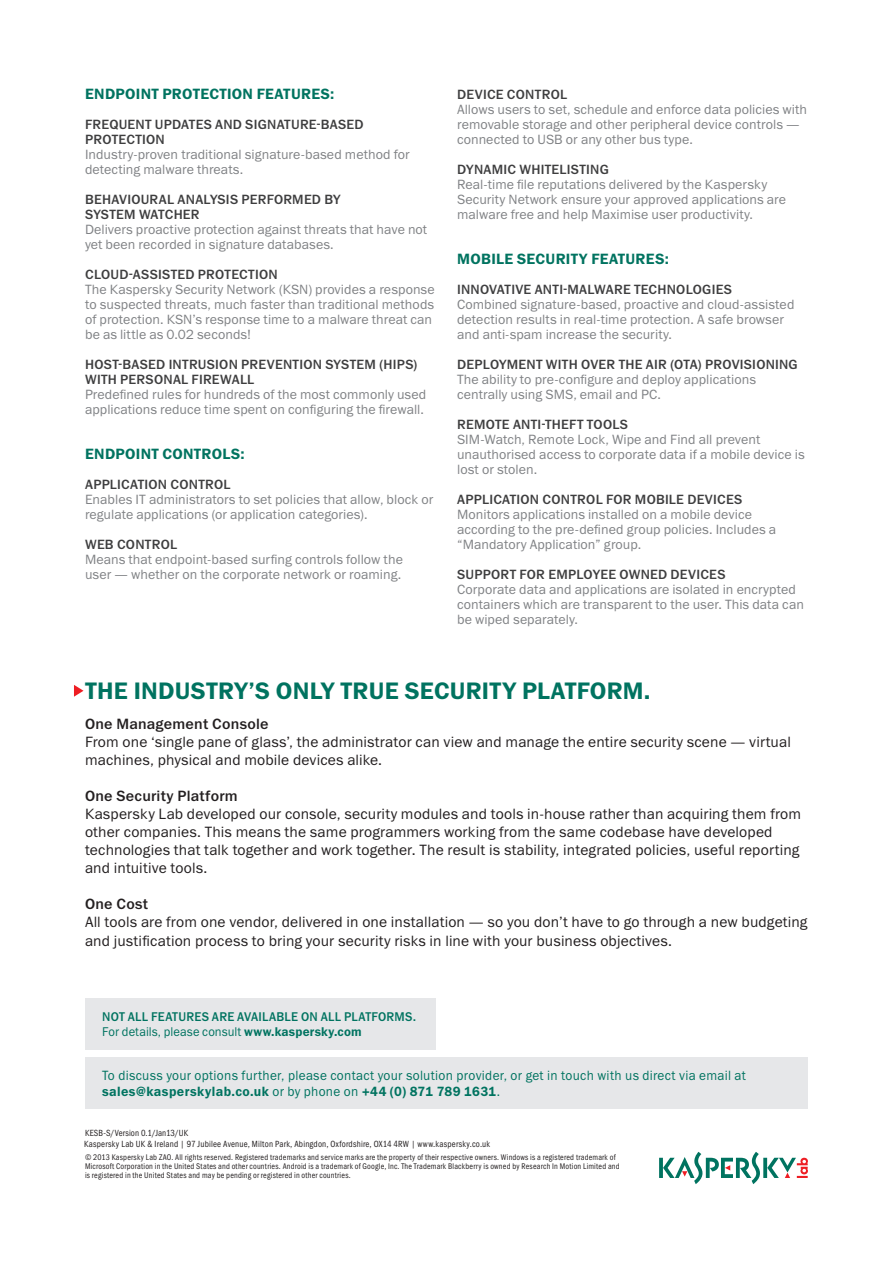
<style>
.page{position:relative;width:893px;height:1263px;background:#fff}
.page>*{position:absolute;margin:0;border:0;box-sizing:border-box;transform-origin:0 0}
.t1{font:600 24px "Lab Gothic";letter-spacing:.01em;color:#007360}
.t2{font:15px/18px "Lab Gothic";letter-spacing:.01em;color:#231f20}
.t3{font:600 15px "Lab Gothic";letter-spacing:.02em;color:#007360}
.t4{font:500 15px "Lab Gothic";letter-spacing:.015em;color:#231f20}
.t5{font:13.5px/15px "Lab Gothic";letter-spacing:.005em;color:#808285}
.t6{font:500 13.5px/15px "Lab Gothic";letter-spacing:.02em;color:#3e3e3f}
.t7{font:13.5px/16.2px "Lab Gothic";letter-spacing:.025em;color:#007360;scale:.95 1}
.t8{font:500 12.75px/15.3px "Lab Gothic";letter-spacing:.02em;color:#007360;scale:.95 1}
.t9{font:9px "Lab Gothic Cond";letter-spacing:.025em;color:#231f20;scale:.95 1}
.t10{font:8.25px/9px "Lab Gothic Cond";letter-spacing:.025em;color:#231f20;scale:.95 1}
.s1{font-weight:400}
.s2{font-weight:600}
</style>
<div class="page">
<svg style="left:74px;top:685px;width:10px;height:12px"></svg>
<svg style="left:659px;top:1152px;width:149px;height:32px"></svg>
<div style="left:85px;top:998px;width:351px;height:51px;background:#e6e7e9"></div>
<div style="left:85px;top:1057px;width:723px;height:51px;background:#e6e7e9"></div>
<p class="t3" style="left:85px;top:85px;width:11px">ENDPOIN</p>
<p class="t3" style="left:151px;top:85px;width:124px">T PROTECTION FEATURES</p>
<p class="t3" style="left:330px;top:85px;width:6px">:</p>
<p class="t6" style="left:85px;top:117px;width:280px">FREQUENT UPDATES AND SIGNATURE-BASED<br>PROTECTION</p>
<p class="t5" style="left:85px;top:147px;width:326px">Industry-proven traditional signature-based method for detecting malware threats.</p>
<p class="t6" style="left:85px;top:192px;width:257px">BEHAVIOURAL ANALYSIS PERFORMED BY<br>SYSTEM WATCHER</p>
<p class="t5" style="left:85px;top:222px;width:344px">Delivers proactive protection against threats that have not yet been recorded in signature databases.</p>
<p class="t6" style="left:85px;top:267px;width:194px">CLOUD-ASSISTED PROTECTION</p>
<p class="t5" style="left:85px;top:282px;width:351px">The Kaspersky Security Network (KSN) provides a response to suspected threats, much faster than traditional methods of protection. KSN’s response time to a malware threat can be as little as 0.02 seconds!</p>
<p class="t6" style="left:85px;top:357px;width:334px">HOST-BASED INTRUSION PREVENTION SYSTEM (HI PS)<br>WITH PERSONAL FIREWALL</p>
<p class="t5" style="left:85px;top:387px;width:343px">Predefined rules for hundreds of the most commonly used applications reduce time spent on configuring the firewall.</p>
<p class="t3" style="left:85px;top:445px;width:11px">ENDPOIN</p>
<p class="t3" style="left:151px;top:445px;width:95px">T CONTROLS:</p>
<p class="t6" style="left:85px;top:477px;width:147px">APPLICATION CONTROL</p>
<p class="t5" style="left:85px;top:492px;width:350px">Enables IT administrators to set policies that allow, block or regulate applications (or application categories).</p>
<p class="t6" style="left:85px;top:537px;width:94px">WEB CONTROL</p>
<p class="t5" style="left:85px;top:552px;width:319px">Means that endpoint-based surfing controls follow the user — whether on the corporate network or roaming.</p>
<p class="t6" style="left:457px;top:87px;width:111px">DEVICE CONTROL</p>
<p class="t5" style="left:457px;top:102px;width:352px">Allows users to set, schedule and enforce data policies with removable storage and other peripheral device controls — connected to USB or any other bus type.</p>
<p class="t6" style="left:457px;top:162px;width:151px">DYNAM IC WHITELISTING</p>
<p class="t5" style="left:457px;top:177px;width:330px">Real-time file reputations delivered by the Kaspersky<br>Security Network ensure your approved applications are malware free and help Maximise user productivity.</p>
<p class="t3" style="left:457px;top:250px;width:153px">MOBI LE SECURITY FEATURES</p>
<p class="t3" style="left:665px;top:250px;width:6px">:</p>
<p class="t6" style="left:457px;top:282px;width:276px">INNOVATIVE ANTI-MALWARE TECHNOLOGIES</p>
<p class="t5" style="left:457px;top:297px;width:339px">Combined signature-based, proactive and cloud-assisted detection results in real-time protection. A safe browser and anti-spam increase the security.</p>
<p class="t6" style="left:457px;top:357px;width:340px">DEPLOYMENT WITH OVER THE AIR (OTA) PROVISIONING</p>
<p class="t5" style="left:457px;top:372px;width:300px">The ability to pre-configure and deploy applications centrally using SMS, email and PC.</p>
<p class="t6" style="left:457px;top:417px;width:172px">REMOTE ANTI-THEFT TOOLS</p>
<p class="t5" style="left:457px;top:432px;width:349px">SIM-Watch, Remote Lock, Wipe and Find all prevent unauthorised access to corporate data if a mobile device is lost or stolen.</p>
<p class="t6" style="left:457px;top:492px;width:287px">APPLICATION CONTROL FOR MOBILE DEVICES</p>
<p class="t5" style="left:457px;top:507px;width:321px">Monitors applications installed on a mobile device according to the pre-defined group policies. Includes a “Mandatory Application” group.</p>
<p class="t6" style="left:457px;top:567px;width:102px">SUPPORT FOR EMP</p>
<p class="t6" style="left:576px;top:567px;width:151px">LOYEE OWNED DEVICES</p>
<p class="t5" style="left:457px;top:582px;width:348px">Corporate data and applications are isolated in encrypted containers which are transparent to the user. This data can be wiped separately.</p>
<h1 class="t1" style="left:85px;top:676px;width:567px">THE INDUSTRY’S ON LY TRUE SECURITY PLATFO RM.</h1>
<p class="t4" style="left:85px;top:715px;width:185px">ONE MANAGEMENT CONSOLE</p>
<p class="t2" style="left:85px;top:733px;width:707px">From one ‘single pane of glass’, the administrator can view and manage the entire security scene — virtual machines, physical and mobile devices alike.</p>
<p class="t4" style="left:85px;top:787px;width:154px">ONE SECURITY PLATFORM</p>
<p class="t2" style="left:85px;top:805px;width:718px">Kaspersky Lab developed our console, security modules and tools in-house rather than acquiring them from other companies. This means the same programmers working from the same codebase have developed technologies that talk together and work together. The result is stability, integrated policies, useful reporting and intuitive tools.</p>
<p class="t4" style="left:85px;top:895px;width:65px">ONE COST</p>
<p class="t2" style="left:85px;top:913px;width:724px">All tools are from one vendor, delivered in one installation — so you don’t have to go through a new budgeting and justification process to bring your security risks in line with your business objectives.</p>
<p class="t8" style="left:102px;top:1009px;width:332px">NOT ALL FEATURES ARE AVAILABLE ON ALL PLATFORMS.<br><span class="s1">For details, please consult</span> <span class="s2">WWW.KASPERSKY.COM</span></p>
<p class="t7" style="left:102px;top:1067px;width:679px">To discuss your options further, please contact your solution provider, or get in touch with us direct via email at<br><span class="s2">SALES@KASPERSKYLAB.CO.UK</span> or by phone on <span class="s2">+44 (0) 871 789 1631</span>.</p>
<p class="t9" style="left:85px;top:1128px;width:110px">KESB-S/Version 0.1/Jan13/UK</p>
<p class="t9" style="left:84px;top:1139px;width:429px">Kaspersky Lab U K &amp; I reland | 97 Jubilee Avenue, Milton Park, Abingdon, Oxfordshire, OX14 4RW | www.kaspersky.co.uk</p>
<p class="t10" style="left:85px;top:1153px;width:564px">© 2013 Kaspersky Lab ZAO. All rights reserved. Registered trademarks and service marks are the property of their respective owners. Windows is a registered trademark of<br>Microsoft Corporation in the U nited States and other countries. Android is a trademark of Google, I nc. The Trademark Blackberry is owned by Research I n Motion Limited and is registered in the U nited States and may be pending or registered in other countries.</p>
</div>
